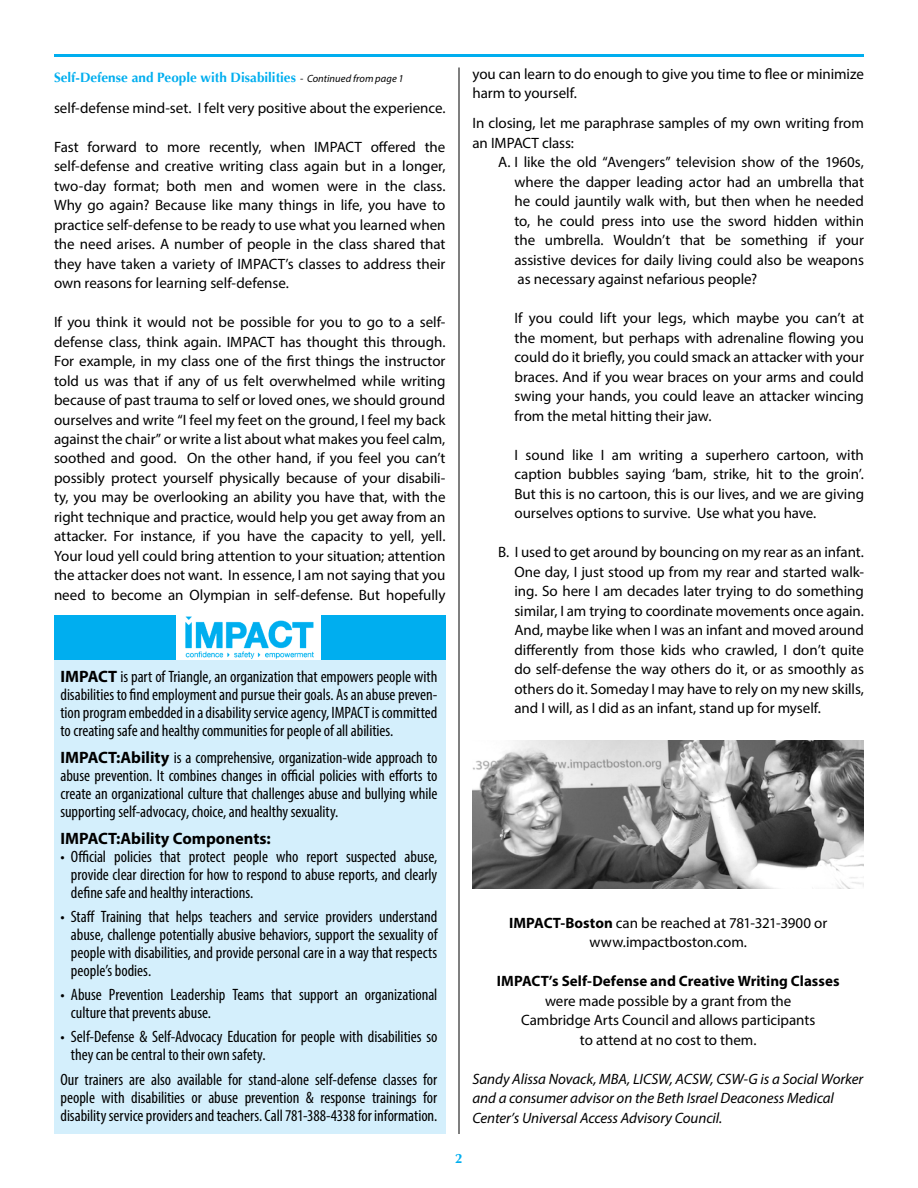
<style>
.page{position:relative;width:918px;height:1188px;background:#fff}
.page>*{position:absolute;margin:0;border:0;box-sizing:border-box;transform-origin:0 0}
.t1{font:condensed 16.5px/18px "Myriad Pro";letter-spacing:-.005em;color:#000;text-align:justify}
.t2{font:700 16.5px "Myriad Pro";color:#000}
.t3{font:15px/19.5px "Myriad Pro";color:#000;text-align:justify}
.t4{font:italic 15px/19.5px "Myriad Pro";letter-spacing:-.005em;color:#000}
.t5{font:700 15px "Myriad Pro";letter-spacing:.005em;color:#000}
.t6{font:700 13.5px "Optima";color:#00aeef}
.s1{font-family:"Myriad Pro";font-weight:400;font-style:italic;font-size:10.5px;color:#000}
.s2{font-weight:700;font-stretch:normal}
.s3{font-weight:700}
</style>
<div class="page">
<hr style="left:54px;top:54px;width:810px;height:3px;background:#00aeef">
<img style="left:472px;top:741px;width:392px;height:147px">
<div style="left:54px;top:621px;width:392px;height:512px;background:#d4effc"></div>
<div style="left:54px;top:615px;width:392px;height:44px;background:#00aeef"></div>
<div style="left:177px;top:615px;width:144px;height:44px;background:#fff"></div>
<img style="left:185px;top:616px;width:129px;height:43px">
<hr style="left:459px;top:68px;width:1px;height:1066px;background:#000">
<p class="t6" style="left:54px;top:69px;width:351px">Self-Defense and People with Disabilities <span class="s1">- Continued from page 1</span></p>
<p class="t3" style="left:54px;top:97px;width:393px">self-defense mind-set. I felt very positive about the experience.</p>
<p class="t3" style="left:54px;top:136px;width:393px">Fast forward to more recently, when IMPACT offered the self-defense and creative writing class again but in a longer, two-day format; both men and women were in the class.<br>Why go again? Because like many things in life, you have to practice self-defense to be ready to use what you learned when the need arises. A number of people in the class shared that they have taken a variety of IMPACT’s classes to address their own reasons for learning self-defense.</p>
<p class="t3" style="left:54px;top:312px;width:393px">If you think it would not be possible for you to go to a self&shy;defense class, think again. IMPACT has thought this through.<br>For example, in my class one of the first things the instructor told us was that if any of us felt overwhelmed while writing because of past trauma to self or loved ones, we should ground ourselves and write “I feel my feet on the ground, I feel my back against the chair” or write a list about what makes you feel calm, soothed and good. On the other hand, if you feel you can’t possibly protect yourself physically because of your disabili&shy;ty, you may be overlooking an ability you have that, with the right technique and practice, would help you get away from an attacker. For instance, if you have the capacity to yell, yell.<br>Your loud yell could bring attention to your situation; attention the attacker does not want. In essence, I am not saying that you need to become an Olympian in self-defense. But hopefully</p>
<p class="t1" style="left:60px;top:667px;width:378px"><span class="s2">IMPACT</span> is part of Triangle, an organization that empowers people with disabilities to find employment and pursue their goals. As an abuse preven&shy;tion program embedded in a disability service agency, IMPACT is committed to creating safe and healthy communities for people of all abilities.</p>
<p class="t1" style="left:60px;top:748px;width:378px"><span class="s2">IMPACT:Ability</span> is a comprehensive, organization-wide approach to abuse prevention. It combines changes in official policies with efforts to create an organizational culture that challenges abuse and bullying while supporting self-advocacy, choice, and healthy sexuality.</p>
<p class="t2" style="left:60px;top:827px;width:212px">IMPACT:Ability Components:</p>
<p class="t1" style="left:71px;top:847px;width:368px;text-indent:-10px">• Official policies that protect people who report suspected abuse, provide clear direction for how to respond to abuse reports, and clearly define safe and healthy interactions.</p>
<p class="t1" style="left:71px;top:907px;width:368px;text-indent:-10px">• Staff Training that helps teachers and service providers understand abuse, challenge potentially abusive behaviors, support the sexuality of people with disabilities, and provide personal care in a way that respects people’s bodies.</p>
<p class="t1" style="left:71px;top:985px;width:368px;text-indent:-10px">• Abuse Prevention Leadership Teams that support an organizational culture that prevents abuse.</p>
<p class="t1" style="left:71px;top:1027px;width:368px;text-indent:-10px">• Self-Defense &amp; Self-Advocacy Education for people with disabilities so they can be central to their own safety.</p>
<p class="t1" style="left:60px;top:1071px;width:378px">Our trainers are also available for stand-alone self-defense classes for people with disabilities or abuse prevention &amp; response trainings for disability service providers and teachers. Call 781-388-4338 for information.</p>
<p class="t3" style="left:472px;top:64px;width:393px">you can learn to do enough to give you time to flee or minimize harm to yourself.</p>
<p class="t3" style="left:472px;top:113px;width:393px">In closing, let me paraphrase samples of my own writing from an IMPACT class:</p>
<p class="t3" style="left:514px;top:152px;width:351px;text-indent:-16px">A. I like the old “Avengers” television show of the 1960s, where the dapper leading actor had an umbrella that he could jauntily walk with, but then when he needed to, he could press into use the sword hidden within the umbrella. Wouldn’t that be something if your assistive devices for daily living could also be weapons as necessary against nefarious people?</p>
<p class="t3" style="left:514px;top:308px;width:351px">If you could lift your legs, which maybe you can’t at the moment, but perhaps with adrenaline flowing you could do it briefly, you could smack an attacker with your braces. And if you wear braces on your arms and could swing your hands, you could leave an attacker wincing from the metal hitting their jaw.</p>
<p class="t3" style="left:514px;top:445px;width:351px">I sound like I am writing a superhero cartoon, with caption bubbles saying ‘bam, strike, hit to the groin’.<br>But this is no cartoon, this is our lives, and we are giving ourselves options to survive. Use what you have.</p>
<p class="t3" style="left:514px;top:542px;width:351px;text-indent:-16px">B. I used to get around by bouncing on my rear as an infant.<br>One day, I just stood up from my rear and started walk&shy;ing. So here I am decades later trying to do something similar, I am trying to coordinate movements once again.<br>And, maybe like when I was an infant and moved around differently from those kids who crawled, I don’t quite do self-defense the way others do it, or as smoothly as others do it. Someday I may have to rely on my new skills, and I will, as I did as an infant, stand up for myself.</p>
<p class="t3" style="left:509px;top:913px;width:320px;text-align:center"><span class="s3">IMPACT-Boston</span> can be reached at 781-321-3900 or www.impactboston.com.</p>
<p class="t5" style="left:497px;top:971px;width:344px">IMPACT’s Self-Defense and Creative Writing Classes</p>
<p class="t3" style="left:521px;top:991px;width:296px;text-align:center">were made possible by a grant from the<br>Cambridge Arts Council and allows participants to attend at no cost to them.</p>
<p class="t4" style="left:472px;top:1069px;width:392px">Sandy Alissa Novack, MBA, LICSW, ACSW, CSW-G is a Social Worker and a consumer advisor on the Beth Israel Deaconess Medical<br>Center’s Universal Access Advisory Council.</p>
<p class="t6" style="left:455px;top:1150px;width:9px">2</p>
</div>
